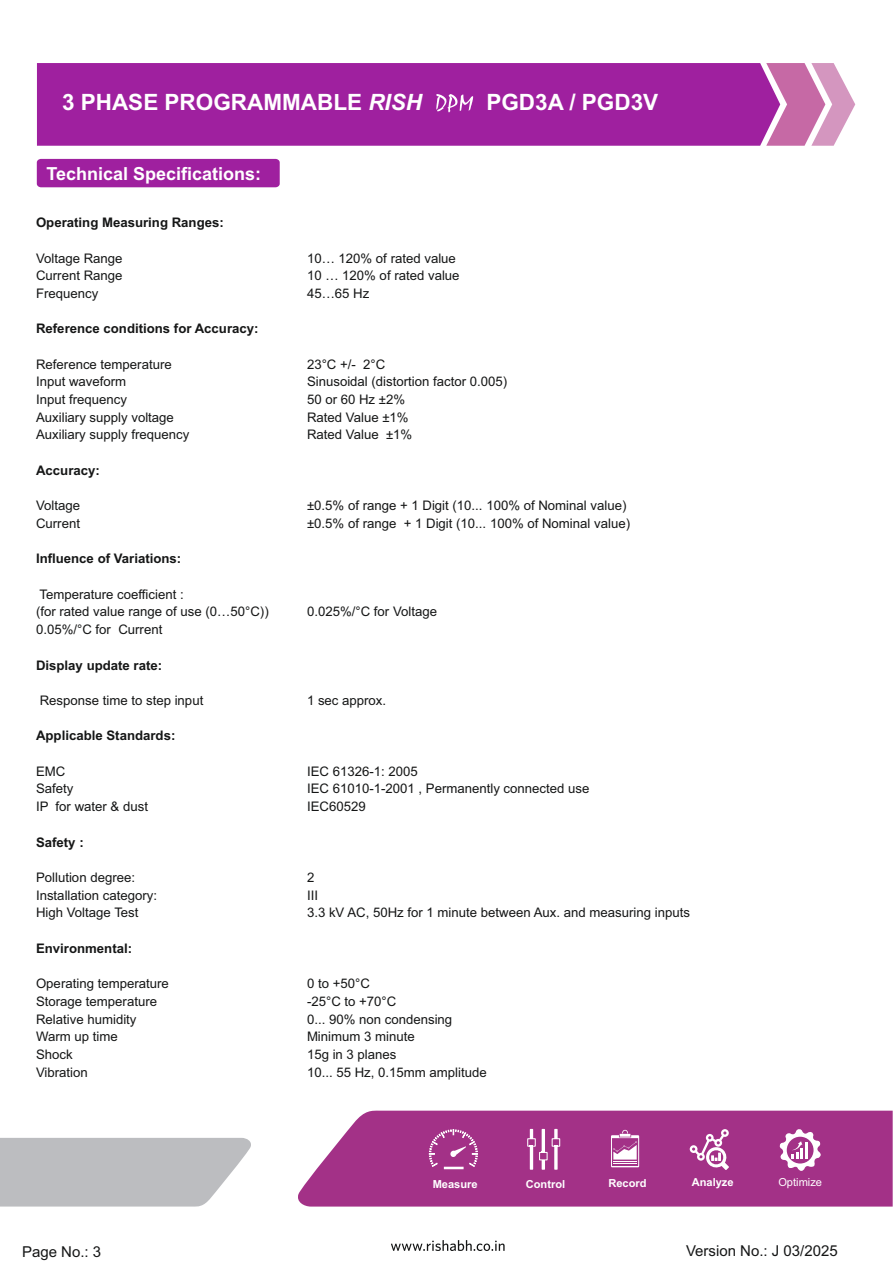
<style>
.page{position:relative;width:893px;height:1263px;background:#fff}
.page>*{position:absolute;margin:0;border:0;box-sizing:border-box;transform-origin:0 0}
.t1{font:700 22.5px "Arial";color:#fff}
.t2{font:700 18px "Arial";color:#fff}
.t3{font:15px "Arial";color:#151616}
.t4{font:13.2px "Arial";color:#151616}
.t5{font:700 13.2px "Arial";color:#151616}
.t6{font:700 11.1px "Arial";color:#fff}
.t7{font:11.1px "Arial";color:#fff}
.s1{font-style:italic}
</style>
<div class="page">
<div style="left:37px;top:159px;width:243px;height:28px;background:#9f209f;border-radius:4px"></div>
<svg style="left:780px;top:63px;width:75px;height:83px"></svg>
<div style="left:37px;top:63px;width:743px;height:83px;background:#9f209f"></div>
<svg style="left:436px;top:94px;width:37px;height:18px"></svg>
<svg style="left:391px;top:1240px;width:114px;height:11px"></svg>
<svg style="left:298px;top:1110px;width:595px;height:96px;background:#a93e8e"></svg>
<hr style="left:444px;top:1167px;width:20px;height:2px;background:#fff">
<svg style="left:429px;top:1129px;width:49px;height:38px;background:#b05099"></svg>
<svg style="left:527px;top:1129px;width:33px;height:41px"></svg>
<svg style="left:611px;top:1130px;width:28px;height:37px"></svg>
<svg style="left:690px;top:1129px;width:39px;height:41px"></svg>
<svg style="left:779px;top:1128px;width:43px;height:44px"></svg>
<svg style="left:0;top:1138px;width:251px;height:69px;background:#c1c2c5"></svg>
<h1 class="t1" style="left:62px;top:94px;width:362px">3 PHASE PROGRAMMABLE <span class="s1">RISH</span></h1>
<h1 class="t1" style="left:486px;top:94px;width:173px">PGD3A / PGD3V</h1>
<h2 class="t2" style="left:47px;top:167px;width:216px">Technical Specifications:</h2>
<p class="t5" style="left:36px;top:217px;width:189px">Operating Measuring Ranges:</p>
<p class="t4" style="left:36px;top:253px;width:88px">Voltage Range</p>
<p class="t4" style="left:307px;top:253px;width:150px">10… 120% of rated value</p>
<p class="t4" style="left:36px;top:288px;width:64px">Frequency</p>
<p class="t4" style="left:307px;top:288px;width:64px">45…65 Hz</p>
<p class="t4" style="left:36px;top:271px;width:88px">Current Range</p>
<p class="t4" style="left:307px;top:271px;width:154px">10 … 120% of rated value</p>
<p class="t5" style="left:36px;top:324px;width:224px">Reference conditions for Accuracy:</p>
<p class="t4" style="left:36px;top:359px;width:137px">Reference temperature</p>
<p class="t4" style="left:307px;top:359px;width:80px">23°C +/- 2°C</p>
<p class="t4" style="left:36px;top:377px;width:92px">Input waveform</p>
<p class="t4" style="left:307px;top:377px;width:202px">Sinusoidal (distortion factor 0.005)</p>
<p class="t4" style="left:36px;top:394px;width:92px">Input frequency</p>
<p class="t4" style="left:307px;top:394px;width:100px">50 or 60 Hz ±2%</p>
<p class="t4" style="left:36px;top:412px;width:139px">Auxiliary supply voltage</p>
<p class="t4" style="left:307px;top:412px;width:103px">Rated Value ±1%</p>
<p class="t4" style="left:36px;top:430px;width:155px">Auxiliary supply frequency</p>
<p class="t4" style="left:307px;top:430px;width:107px">Rated Value ±1%</p>
<p class="t5" style="left:36px;top:465px;width:65px">Accuracy:</p>
<p class="t4" style="left:36px;top:501px;width:46px">Voltage</p>
<p class="t4" style="left:307px;top:501px;width:321px">±0.5% of range + 1 Digit (10... 100% of Nominal value)</p>
<p class="t4" style="left:36px;top:518px;width:46px">Current</p>
<p class="t4" style="left:307px;top:518px;width:325px">±0.5% of range + 1 Digit (10... 100% of Nominal value)</p>
<p class="t5" style="left:36px;top:554px;width:147px">Influence of Variations:</p>
<p class="t4" style="left:39px;top:589px;width:146px">Temperature coefficient :</p>
<p class="t4" style="left:36px;top:607px;width:234px">(for rated value range of use (0…50°C))</p>
<p class="t4" style="left:307px;top:607px;width:132px">0.025%/°C for Voltage</p>
<p class="t4" style="left:36px;top:624px;width:128px">0.05%/°C for Current</p>
<p class="t5" style="left:36px;top:660px;width:128px">Display update rate:</p>
<p class="t4" style="left:40px;top:695px;width:165px">Response time to step input</p>
<p class="t4" style="left:307px;top:695px;width:81px">1 sec approx.</p>
<p class="t5" style="left:36px;top:731px;width:141px">Applicable Standards:</p>
<p class="t4" style="left:36px;top:766px;width:31px">EMC</p>
<p class="t4" style="left:307px;top:766px;width:112px">IEC 61326-1: 2005</p>
<p class="t4" style="left:36px;top:801px;width:114px">IP for water &amp; dust</p>
<p class="t4" style="left:307px;top:801px;width:60px">IEC60529</p>
<p class="t4" style="left:36px;top:784px;width:39px">Safety</p>
<p class="t4" style="left:307px;top:784px;width:284px">IEC 61010-1-2001 , Permanently connected use</p>
<p class="t5" style="left:36px;top:837px;width:49px">Safety :</p>
<p class="t4" style="left:36px;top:872px;width:101px">Pollution degree:</p>
<p class="t4" style="left:307px;top:872px;width:9px">2</p>
<p class="t4" style="left:36px;top:890px;width:123px">Installation category:</p>
<p class="t4" style="left:307px;top:890px;width:13px">III</p>
<p class="t4" style="left:36px;top:908px;width:104px">High Voltage Test</p>
<p class="t4" style="left:307px;top:908px;width:385px">3.3 kV AC, 50Hz for 1 minute between Aux. and measuring inputs</p>
<p class="t5" style="left:36px;top:943px;width:98px">Environmental:</p>
<p class="t4" style="left:36px;top:978px;width:134px">Operating temperature</p>
<p class="t4" style="left:307px;top:978px;width:64px">0 to +50°C</p>
<p class="t4" style="left:36px;top:996px;width:123px">Storage temperature</p>
<p class="t4" style="left:307px;top:996px;width:91px">-25°C to +70°C</p>
<p class="t4" style="left:36px;top:1014px;width:102px">Relative humidity</p>
<p class="t4" style="left:307px;top:1014px;width:147px">0... 90% non condensing</p>
<p class="t4" style="left:36px;top:1031px;width:83px">Warm up time</p>
<p class="t4" style="left:307px;top:1031px;width:109px">Minimum 3 minute</p>
<p class="t4" style="left:36px;top:1067px;width:53px">Vibration</p>
<p class="t4" style="left:307px;top:1067px;width:181px">10... 55 Hz, 0.15mm amplitude</p>
<p class="t4" style="left:36px;top:1049px;width:38px">Shock</p>
<p class="t4" style="left:307px;top:1049px;width:91px">15g in 3 planes</p>
<p class="t6" style="left:433px;top:1179px;width:46px">Measure</p>
<p class="t6" style="left:526px;top:1180px;width:41px">Control</p>
<p class="t6" style="left:608px;top:1179px;width:40px">Record</p>
<p class="t6" style="left:692px;top:1178px;width:43px">Analyze</p>
<p class="t7" style="left:778px;top:1178px;width:45px">Optimize</p>
<p class="t3" style="left:22px;top:1246px;width:81px">Page No.: 3</p>
<p class="t3" style="left:686px;top:1245px;width:153px">Version No.: J 03/2025</p>
</div>
